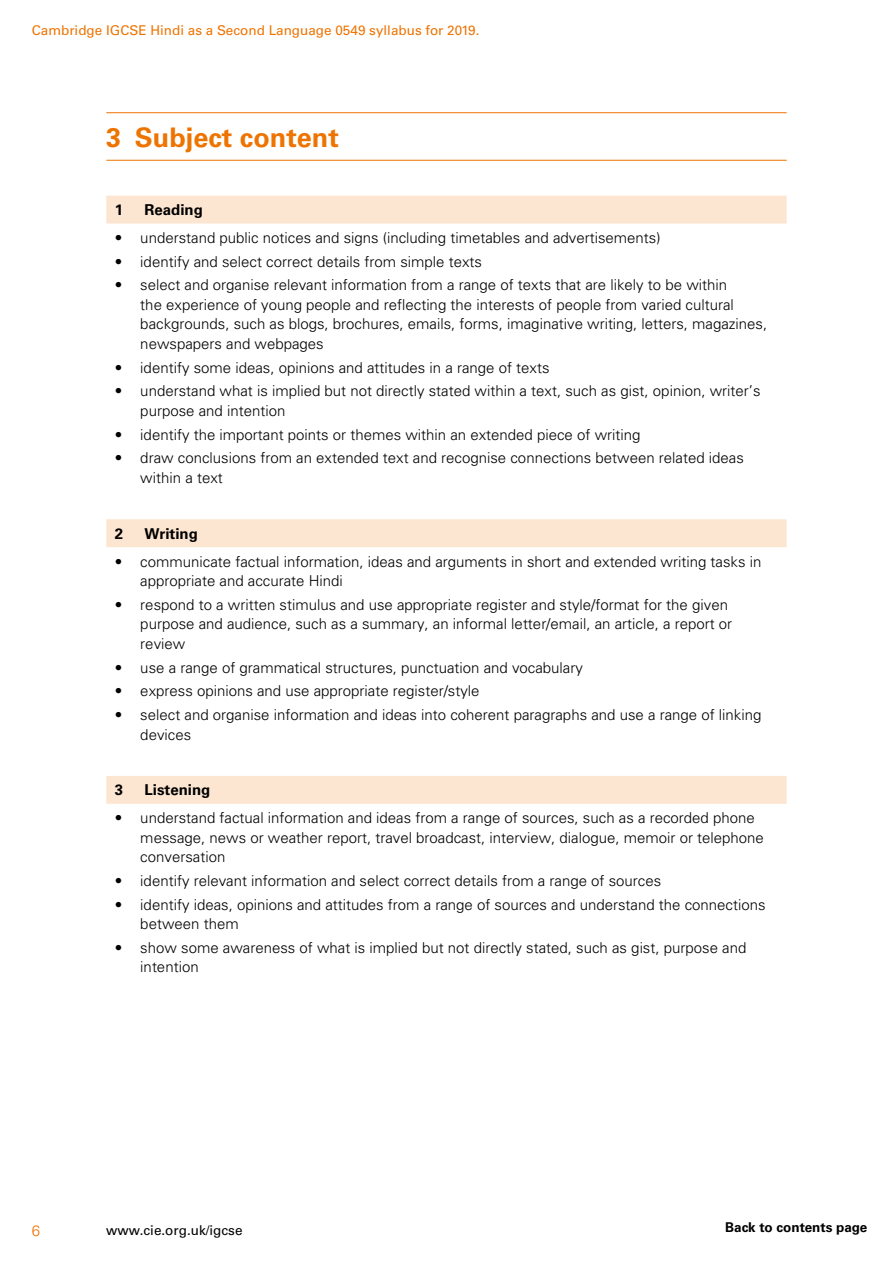
<style>
.page{position:relative;width:893px;height:1263px;background:#fff}
.page>*{position:absolute;margin:0;border:0;box-sizing:border-box;transform-origin:0 0}
.t1{font:700 27px "Univers LT Std";color:#ee7402}
.t2{font:300 15px/19.5px "Univers LT Std";color:#000}
.t3{font:700 15px "Univers LT Std";color:#000}
.t4{font:300 15px "Univers LT Std";color:#ee7402}
.t5{font:13.5px "Univers LT Std";color:#ee7402}
.t6{font:13.5px "Univers LT Std";color:#000}
.t7{font:700 13.5px "Univers LT Std";color:#000}
</style>
<div class="page">
<hr style="left:106px;top:112px;width:681px;height:1px;background:#ee7402">
<hr style="left:106px;top:160px;width:681px;height:1px;background:#ee7402">
<svg style="left:106px;top:196px;width:681px;height:608px"></svg>
<p class="t5" style="left:32px;top:23px;width:449px">Cambridge IGCSE Hindi as a Second Language 0549 syllabus for 2019.</p>
<h1 class="t1" style="left:106px;top:122px;width:234px">3 Subject content</h1>
<p class="t3" style="left:115px;top:201px;width:10px">1</p>
<p class="t3" style="left:145px;top:201px;width:60px">Reading</p>
<p class="t2" style="left:115px;top:228px;width:547px">• understand public notices and signs (including timetables and advertisements)</p>
<p class="t2" style="left:115px;top:252px;width:369px">• identify and select correct details from simple texts</p>
<p class="t2" style="left:140px;top:275px;width:628px;text-indent:-26px">• select and organise relevant information from a range of texts that are likely to be within<br>the experience of young people and reflecting the interests of people from varied cultural backgrounds, such as blogs, brochures, emails, forms, imaginative writing, letters, magazines, newspapers and webpages</p>
<p class="t2" style="left:115px;top:358px;width:436px">• identify some ideas, opinions and attitudes in a range of texts</p>
<p class="t2" style="left:140px;top:381px;width:622px;text-indent:-26px">• understand what is implied but not directly stated within a text, such as gist, opinion, writer’s purpose and intention</p>
<p class="t2" style="left:115px;top:425px;width:527px">• identify the important points or themes within an extended piece of writing</p>
<p class="t2" style="left:140px;top:448px;width:605px;text-indent:-26px">• draw conclusions from an extended text and recognise connections between related ideas within a text</p>
<p class="t3" style="left:115px;top:525px;width:10px">2</p>
<p class="t3" style="left:145px;top:525px;width:55px">Writing</p>
<p class="t2" style="left:140px;top:551px;width:622px;text-indent:-26px">• communicate factual information, ideas and arguments in short and extended writing tasks in appropriate and accurate Hindi</p>
<p class="t2" style="left:140px;top:595px;width:593px;text-indent:-26px">• respond to a written stimulus and use appropriate register and style/format for the given purpose and audience, such as a summary, an informal letter/email, an article, a report or review</p>
<p class="t2" style="left:115px;top:657px;width:470px">• use a range of grammatical structures, punctuation and vocabulary</p>
<p class="t2" style="left:115px;top:681px;width:366px">• express opinions and use appropriate register/style</p>
<p class="t2" style="left:140px;top:705px;width:623px;text-indent:-26px">• select and organise information and ideas into coherent paragraphs and use a range of linking devices</p>
<p class="t3" style="left:115px;top:781px;width:10px">3</p>
<p class="t3" style="left:145px;top:781px;width:67px">Listening</p>
<p class="t2" style="left:140px;top:808px;width:625px;text-indent:-26px">• understand factual information and ideas from a range of sources, such as a recorded phone message, news or weather report, travel broadcast, interview, dialogue, memoir or telephone conversation</p>
<p class="t2" style="left:115px;top:871px;width:548px">• identify relevant information and select correct details from a range of sources</p>
<p class="t2" style="left:140px;top:894px;width:627px;text-indent:-26px">• identify ideas, opinions and attitudes from a range of sources and understand the connections between them</p>
<p class="t2" style="left:140px;top:938px;width:607px;text-indent:-26px">• show some awareness of what is implied but not directly stated, such as gist, purpose and intention</p>
<p class="t4" style="left:32px;top:1221px;width:10px">6</p>
<p class="t6" style="left:106px;top:1222px;width:138px">www.cie.org.uk/igcse</p>
<p class="t7" style="left:725px;top:1219px;width:144px">Back to contents page</p>
</div>
